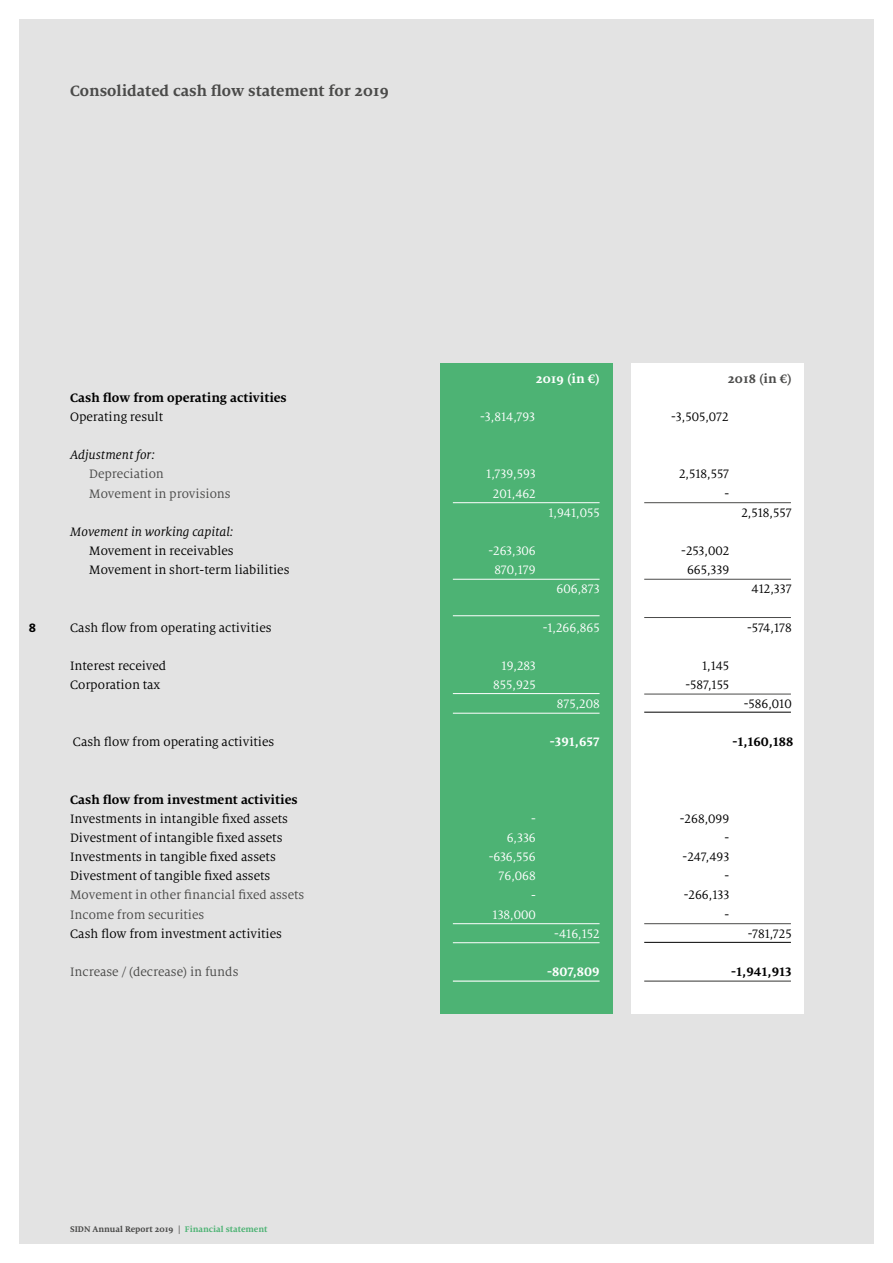
<style>
.page{position:relative;width:893px;height:1263px;background:#fff}
.page>*{position:absolute;margin:0;border:0;box-sizing:border-box;transform-origin:0 0}
.Inleiding{font:700 16.5px "Milo Serif OT";color:#4a4a49}
.Inleiding-2{font:13.5px "Milo Serif OT";color:#000}
.Inleiding-3{font:13.5px "Milo Serif OT";color:#fff}
.Inleiding-4{font:13.5px "Milo Serif OT";color:#4a4a49}
.Inleiding-5{font:700 13.5px "Milo Serif OT";color:#000}
.Inleiding-6{font:italic 13.5px "Milo Serif OT";color:#000}
.Inleiding-7{font:700 13.5px "Milo Serif OT";color:#fff}
.Inleiding-8{font:700 13.5px "Milo Serif OT";color:#4a4a49}
.t1{font:700 13.5px "Milo OT";color:#000}
.t2{font:700 9px "Milo Serif OT";color:#4a4a49}
.s1{color:#4db374}
</style>
<div class="page">
<div style="left:19px;top:19px;width:855px;height:1225px;background:#e3e3e3"></div>
<div style="left:440px;top:364px;width:172px;height:650px;background:#4db374"></div>
<div style="left:631px;top:364px;width:173px;height:650px;background:#fff"></div>
<hr style="left:644px;top:502px;width:147px;height:1px;background:#4a4a49">
<hr style="left:644px;top:617px;width:147px;height:1px;background:#4a4a49">
<hr style="left:644px;top:579px;width:147px;height:1px;background:#4a4a49">
<hr style="left:453px;top:579px;width:147px;height:1px;background:#fff">
<hr style="left:453px;top:615px;width:147px;height:1px;background:#fff">
<hr style="left:453px;top:693px;width:147px;height:1px;background:#fff">
<hr style="left:453px;top:502px;width:147px;height:1px;background:#fff">
<hr style="left:644px;top:694px;width:147px;height:1px;background:#4a4a49">
<hr style="left:644px;top:923px;width:147px;height:1px;background:#4a4a49">
<hr style="left:644px;top:980px;width:147px;height:2px;background:#4a4a49">
<hr style="left:453px;top:713px;width:147px;height:1px;background:#fff">
<hr style="left:453px;top:923px;width:147px;height:1px;background:#fff">
<hr style="left:453px;top:980px;width:147px;height:2px;background:#fff">
<hr style="left:644px;top:712px;width:147px;height:1px;background:#000">
<hr style="left:644px;top:942px;width:147px;height:1px;background:#000">
<hr style="left:453px;top:942px;width:147px;height:1px;background:#fff">
<p class="Inleiding" style="left:70px;top:81px;width:320px">Consolidated cash flow statement for 2019</p>
<p class="t1" style="left:29px;top:619px;width:9px">8</p>
<p class="Inleiding-7" style="left:536px;top:371px;width:66px">2019 (in €)</p>
<p class="Inleiding-8" style="left:728px;top:371px;width:65px">2018 (in €)</p>
<p class="Inleiding-5" style="left:70px;top:390px;width:218px">Cash flow from operating activities</p>
<p class="Inleiding-2" style="left:70px;top:410px;width:95px">Operating result</p>
<p class="Inleiding-3" style="left:480px;top:410px;width:57px">-3,814,793</p>
<p class="Inleiding-2" style="left:671px;top:410px;width:59px">-3,505,072</p>
<p class="Inleiding-6" style="left:70px;top:448px;width:86px">Adjustment for:</p>
<p class="Inleiding-4" style="left:89px;top:467px;width:76px">Depreciation</p>
<p class="Inleiding-3" style="left:486px;top:467px;width:51px">1,739,593</p>
<p class="Inleiding-2" style="left:679px;top:467px;width:52px">2,518,557</p>
<p class="Inleiding-4" style="left:89px;top:486px;width:143px">Movement in provisions</p>
<p class="Inleiding-3" style="left:493px;top:486px;width:44px">201,462</p>
<p class="Inleiding-2" style="left:724px;top:486px;width:6px">-</p>
<p class="Inleiding-3" style="left:548px;top:505px;width:53px">1,941,055</p>
<p class="Inleiding-2" style="left:741px;top:505px;width:52px">2,518,557</p>
<p class="Inleiding-6" style="left:70px;top:524px;width:165px">Movement in working capital:</p>
<p class="Inleiding-2" style="left:89px;top:544px;width:146px">Movement in receivables</p>
<p class="Inleiding-3" style="left:488px;top:544px;width:49px">-263,306</p>
<p class="Inleiding-2" style="left:681px;top:544px;width:50px">-253,002</p>
<p class="Inleiding-2" style="left:89px;top:563px;width:202px">Movement in short-term liabilities</p>
<p class="Inleiding-3" style="left:494px;top:563px;width:43px">870,179</p>
<p class="Inleiding-2" style="left:687px;top:563px;width:44px">665,339</p>
<p class="Inleiding-3" style="left:557px;top:582px;width:45px">606,873</p>
<p class="Inleiding-2" style="left:752px;top:582px;width:42px">412,337</p>
<p class="Inleiding-2" style="left:70px;top:620px;width:203px">Cash flow from operating activities</p>
<p class="Inleiding-3" style="left:543px;top:620px;width:59px">-1,266,865</p>
<p class="Inleiding-2" style="left:747px;top:620px;width:46px">-574,178</p>
<p class="Inleiding-2" style="left:70px;top:658px;width:98px">Interest received</p>
<p class="Inleiding-3" style="left:502px;top:658px;width:36px">19,283</p>
<p class="Inleiding-2" style="left:702px;top:658px;width:29px">1,145</p>
<p class="Inleiding-2" style="left:70px;top:677px;width:92px">Corporation tax</p>
<p class="Inleiding-3" style="left:493px;top:677px;width:44px">855,925</p>
<p class="Inleiding-2" style="left:685px;top:677px;width:45px">-587,155</p>
<p class="Inleiding-3" style="left:557px;top:697px;width:44px">875,208</p>
<p class="Inleiding-2" style="left:744px;top:697px;width:49px">-586,010</p>
<p class="Inleiding-2" style="left:73px;top:735px;width:203px">Cash flow from operating activities</p>
<p class="Inleiding-7" style="left:550px;top:734px;width:51px">-391,657</p>
<p class="Inleiding-5" style="left:732px;top:734px;width:62px">-1,160,188</p>
<p class="Inleiding-5" style="left:70px;top:792px;width:229px">Cash flow from investment activities</p>
<p class="Inleiding-2" style="left:70px;top:811px;width:219px">Investments in intangible fixed assets</p>
<p class="Inleiding-3" style="left:531px;top:811px;width:6px">-</p>
<p class="Inleiding-2" style="left:680px;top:811px;width:51px">-268,099</p>
<p class="Inleiding-2" style="left:70px;top:831px;width:214px">Divestment of intangible fixed assets</p>
<p class="Inleiding-3" style="left:507px;top:831px;width:31px">6,336</p>
<p class="Inleiding-2" style="left:724px;top:831px;width:6px">-</p>
<p class="Inleiding-2" style="left:70px;top:850px;width:207px">Investments in tangible fixed assets</p>
<p class="Inleiding-3" style="left:489px;top:850px;width:49px">-636,556</p>
<p class="Inleiding-2" style="left:683px;top:850px;width:48px">-247,493</p>
<p class="Inleiding-2" style="left:70px;top:869px;width:202px">Divestment of tangible fixed assets</p>
<p class="Inleiding-3" style="left:499px;top:869px;width:39px">76,068</p>
<p class="Inleiding-2" style="left:724px;top:869px;width:6px">-</p>
<p class="Inleiding-4" style="left:70px;top:888px;width:236px">Movement in other financial fixed assets</p>
<p class="Inleiding-3" style="left:531px;top:888px;width:6px">-</p>
<p class="Inleiding-2" style="left:684px;top:888px;width:47px">-266,133</p>
<p class="Inleiding-4" style="left:70px;top:907px;width:136px">Income from securities</p>
<p class="Inleiding-3" style="left:493px;top:907px;width:45px">138,000</p>
<p class="Inleiding-2" style="left:724px;top:907px;width:6px">-</p>
<p class="Inleiding-2" style="left:70px;top:926px;width:213px">Cash flow from investment activities</p>
<p class="Inleiding-3" style="left:554px;top:926px;width:47px">-416,152</p>
<p class="Inleiding-2" style="left:748px;top:926px;width:45px">-781,725</p>
<p class="Inleiding-4" style="left:70px;top:964px;width:170px">Increase / (decrease) in funds</p>
<p class="Inleiding-7" style="left:547px;top:964px;width:54px">-807,809</p>
<p class="Inleiding-5" style="left:731px;top:964px;width:62px">-1,941,913</p>
<p class="t2" style="left:70px;top:1224px;width:199px">SIDN Annual Report 2019 | <span class="s1">Financial statement</span></p>
</div>
